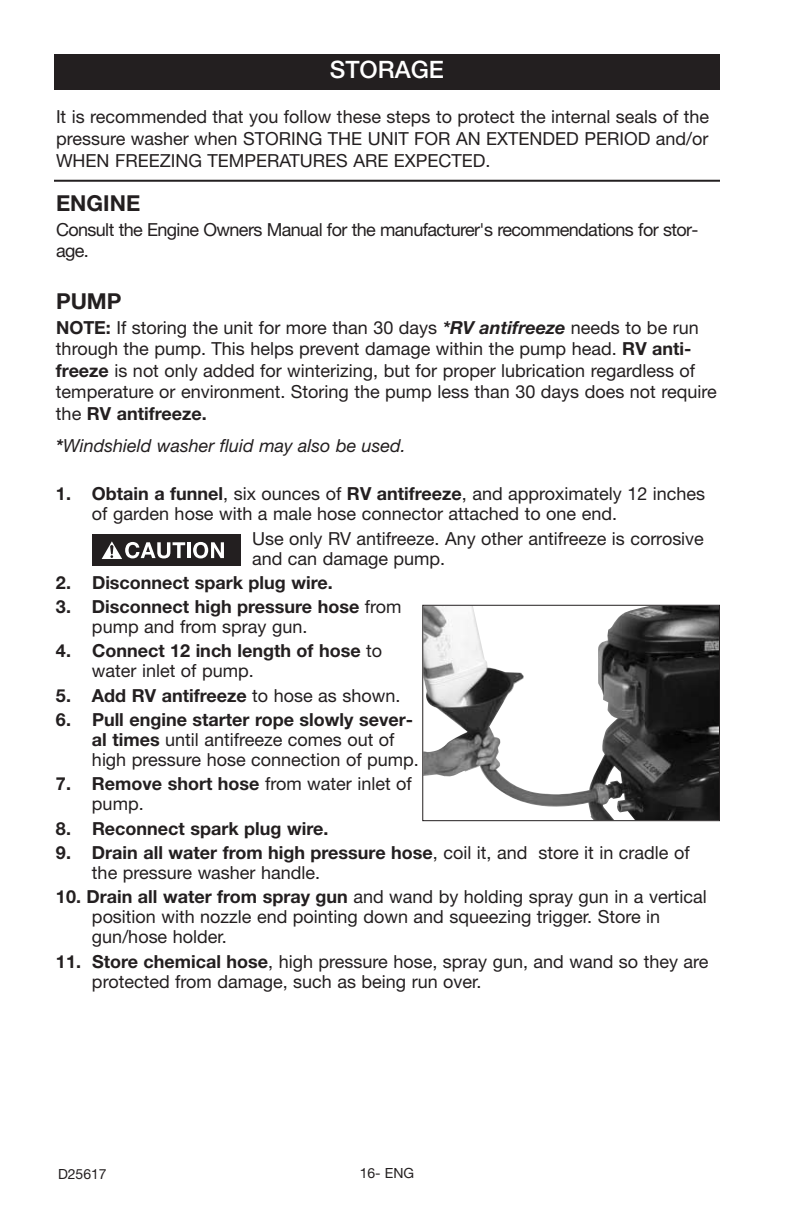
<style>
.page{position:relative;width:792px;height:1224px;background:#fff}
.page>*{position:absolute;margin:0;border:0;box-sizing:border-box;transform-origin:0 0}
.t1{font:500 24px "Helvetica Neue";color:#fff}
.t2{font:700 22px "Helvetica Neue";color:#231f20}
.t3{font:18px/20px "Helvetica Neue";color:#231f20}
.t4{font:700 18px/20px "Helvetica Neue";color:#231f20}
.t5{font:18px/21.6px "Helvetica Neue";letter-spacing:-.035em;color:#231f20}
.t6{font:italic 18px "Helvetica Neue";color:#231f20}
.t7{font:14px "Helvetica Neue";color:#231f20}
.s1{font-weight:700}
.s2{font-weight:700;font-style:italic}
.s3{font-weight:400}
</style>
<div class="page">
<div style="left:93px;top:534px;width:148px;height:32px;background:#231f20"></div>
<hr style="left:187px;top:542px;width:4px;height:16px;background:#fff">
<svg style="left:193px;top:542px;width:31px;height:16px"></svg>
<svg style="left:102px;top:541px;width:83px;height:18px"></svg>
<hr style="left:54px;top:180px;width:666px;height:2px;background:#231f20">
<img style="left:424px;top:607px;width:294px;height:212px">
<div style="left:422px;top:605px;width:298px;height:216px;border:1px solid #231f20"></div>
<div style="left:54px;top:54px;width:666px;height:36px;background:#231f20"></div>
<h1 class="t1" style="left:330px;top:61px;width:116px">STORAGE</h1>
<p class="t3" style="left:56px;top:108px;width:655px;line-height:21.6px;text-align:justify">It is recommended that you follow these steps to protect the internal seals of the pressure washer when STORING THE UNIT FOR AN EXTENDED PERIOD and/or WHEN FREEZING TEMPERATURES ARE EXPECTED.</p>
<p class="t2" style="left:56px;top:196px;width:86px">ENGINE</p>
<p class="t5" style="left:56px;top:220px;width:644px">Consult the Engine Owners Manual for the manufacturer's recommendations for stor&shy;age.</p>
<p class="t2" style="left:56px;top:293px;width:67px">PUMP</p>
<p class="t3" style="left:56px;top:318px;width:662px;line-height:21.6px"><span class="s1">NOTE:</span> If storing the unit for more than 30 days <span class="s2">*RV antifreeze</span> needs to be run through the pump. This helps prevent damage within the pump head. <span class="s1">RV anti&shy;freeze</span> is not only added for winterizing, but for proper lubrication regardless of temperature or environment. Storing the pump less than 30 days does not require the <span class="s1">RV antifreeze.</span></p>
<p class="t6" style="left:56px;top:439px;width:351px"><span class="s1">*</span>Windshield washer fluid may also be used.</p>
<p class="t3" style="left:92px;top:486px;width:615px;text-indent:-36px"><span class="s1">1. Obtain a funnel</span>, six ounces of <span class="s1">RV antifreeze</span>, and approximately 12 inches of garden hose with a male hose connector attached to one end.</p>
<p class="t3" style="left:252px;top:530px;width:453px">Use only RV antifreeze. Any other antifreeze is corrosive and can damage pump.</p>
<p class="t4" style="left:56px;top:574px;width:278px">2. Disconnect spark plug wire.</p>
<p class="t4" style="left:92px;top:598px;width:311px;text-indent:-36px">3. Disconnect high pressure hose <span class="s3">from pump and from spray gun.</span></p>
<p class="t4" style="left:92px;top:643px;width:292px;text-indent:-36px">4. Connect 12 inch length of hose <span class="s3">to water inlet of pump.</span></p>
<p class="t4" style="left:56px;top:687px;width:346px">5. Add RV antifreeze <span class="s3">to hose as shown.</span></p>
<p class="t3" style="left:92px;top:711px;width:328px;text-indent:-36px"><span class="s1">6. Pull engine starter rope slowly sever&shy;al times</span> until antifreeze comes out of high pressure hose connection of pump.</p>
<p class="t3" style="left:92px;top:776px;width:321px;text-indent:-36px"><span class="s1">7. Remove short hose</span> from water inlet of pump.</p>
<p class="t4" style="left:56px;top:820px;width:274px">8. Reconnect spark plug wire.</p>
<p class="t3" style="left:92px;top:844px;width:599px;text-indent:-36px"><span class="s1">9. Drain all water from high pressure hose</span>, coil it, and store it in cradle of the pressure washer handle.</p>
<p class="t3" style="left:92px;top:889px;width:616px;text-indent:-36px"><span class="s1">10. Drain all water from spray gun</span> and wand by holding spray gun in a vertical position with nozzle end pointing down and squeezing trigger. Store in gun/hose holder.</p>
<p class="t3" style="left:92px;top:953px;width:618px;text-indent:-36px"><span class="s1">11. Store chemical hose</span>, high pressure hose, spray gun, and wand so they are protected from damage, such as being run over.</p>
<p class="t7" style="left:58px;top:1169px;width:50px">D25617</p>
<p class="t7" style="left:360px;top:1168px;width:56px">16- ENG</p>
</div>
